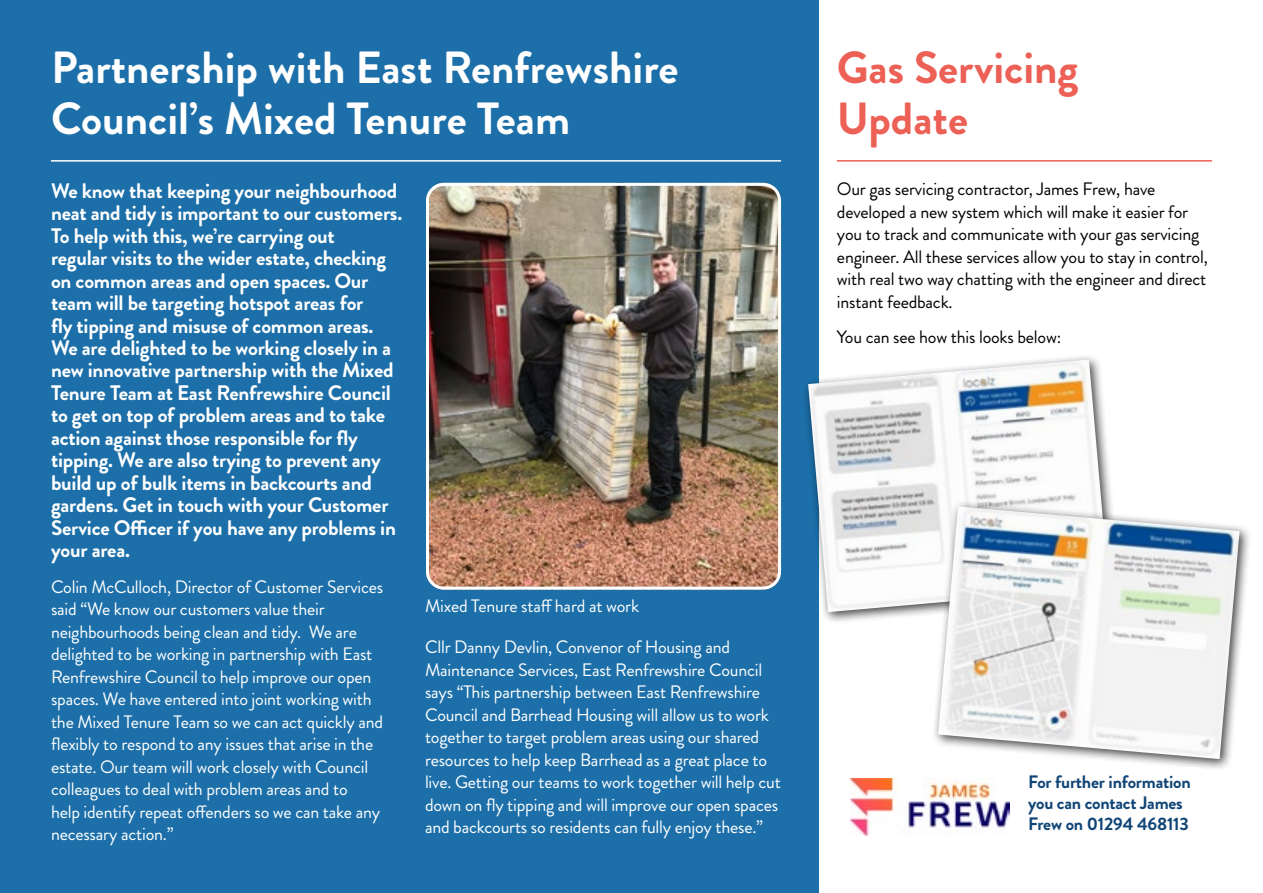
<style>
.page{position:relative;width:1263px;height:893px;background:#fff}
.page>*{position:absolute;margin:0;border:0;box-sizing:border-box;transform-origin:0 0}
.t1{font:700 45px/51px "Brandon Grotesque";color:#fff}
.t2{font:700 45px/51px "Brandon Grotesque";color:#ec6055}
.t3{font:700 21px/22.5px "Brandon Grotesque";letter-spacing:-.01em;color:#fff}
.t4{font:18px/22.5px "Brandon Grotesque";letter-spacing:-.01em;color:#fff}
.t5{font:18px/22.5px "Brandon Grotesque";letter-spacing:-.01em;color:#000}
.t6{font:700 18px/21px "Brandon Grotesque";letter-spacing:-.01em;color:#104576}
</style>
<div class="page">
<div style="left:0;top:0;width:819px;height:893px;background:#1c6fa9"></div>
<img style="left:430px;top:184px;width:350px;height:402px">
<div style="left:426px;top:183px;width:355px;height:407px;border:3px solid #fff;border-radius:16px"></div>
<div style="left:802px;top:353px;width:319px;height:271px;background:#000;opacity:.75"></div>
<img style="left:808px;top:360px;width:301px;height:252px">
<div style="left:931px;top:500px;width:321px;height:271px;background:#000;opacity:.75"></div>
<img style="left:938px;top:506px;width:301px;height:253px">
<hr style="left:51px;top:160px;width:730px;height:2px;background:#fff">
<hr style="left:837px;top:160px;width:375px;height:2px;background:#ec6055">
<div style="left:837px;top:767px;width:375px;height:75px;background:#fff;border-radius:18px"></div>
<img style="left:851px;top:778px;width:158px;height:58px">
<h1 class="t1" style="left:51px;top:42px;width:629px">Partnership with East Renfrewshire<br>Council’s Mixed Tenure Team</h1>
<p class="t3" style="left:51px;top:179px;width:353px">We know that keeping your neighbourhood neat and tidy is important to our customers.<br>To help with this, we’re carrying out<br>regular visits to the wider estate, checking on common areas and open spaces. Our team will be targeting hotspot areas for<br>fly tipping and misuse of common areas.<br>We are delighted to be working closely in a new innovative partnership with the Mixed Tenure Team at East Renfrewshire Council to get on top of problem areas and to take action against those responsible for fly tipping. We are also trying to prevent any build up of bulk items in backcourts and gardens. Get in touch with your Customer Service Officer if you have any problems in your area.</p>
<p class="t4" style="left:51px;top:576px;width:334px">Colin McCulloch, Director of Customer Services said “We know our customers value their neighbourhoods being clean and tidy. We are delighted to be working in partnership with East Renfrewshire Council to help improve our open spaces. We have entered into joint working with the Mixed Tenure Team so we can act quickly and flexibly to respond to any issues that arise in the estate. Our team will work closely with Council colleagues to deal with problem areas and to<br>help identify repeat offenders so we can take any necessary action.”</p>
<p class="t4" style="left:425px;top:595px;width:216px">Mixed Tenure staff hard at work</p>
<p class="t4" style="left:425px;top:636px;width:357px">Cllr Danny Devlin, Convenor of Housing and Maintenance Services, East Renfrewshire Council says “This partnership between East Renfrewshire Council and Barrhead Housing will allow us to work together to target problem areas using our shared resources to help keep Barrhead as a great place to live. Getting our teams to work together will help cut down on fly tipping and will improve our open spaces and backcourts so residents can fully enjoy these.”</p>
<h1 class="t2" style="left:837px;top:42px;width:243px">Gas Servicing<br>Update</h1>
<p class="t5" style="left:837px;top:178px;width:372px">Our gas servicing contractor, James Frew, have developed a new system which will make it easier for you to track and communicate with your gas servicing engineer. All these services allow you to stay in control, with real two way chatting with the engineer and direct instant feedback.</p>
<p class="t5" style="left:837px;top:326px;width:226px">You can see how this looks below:</p>
<p class="t6" style="left:1028px;top:771px;width:164px">For further information you can contact James<br>Frew on 01294 468113</p>
</div>
